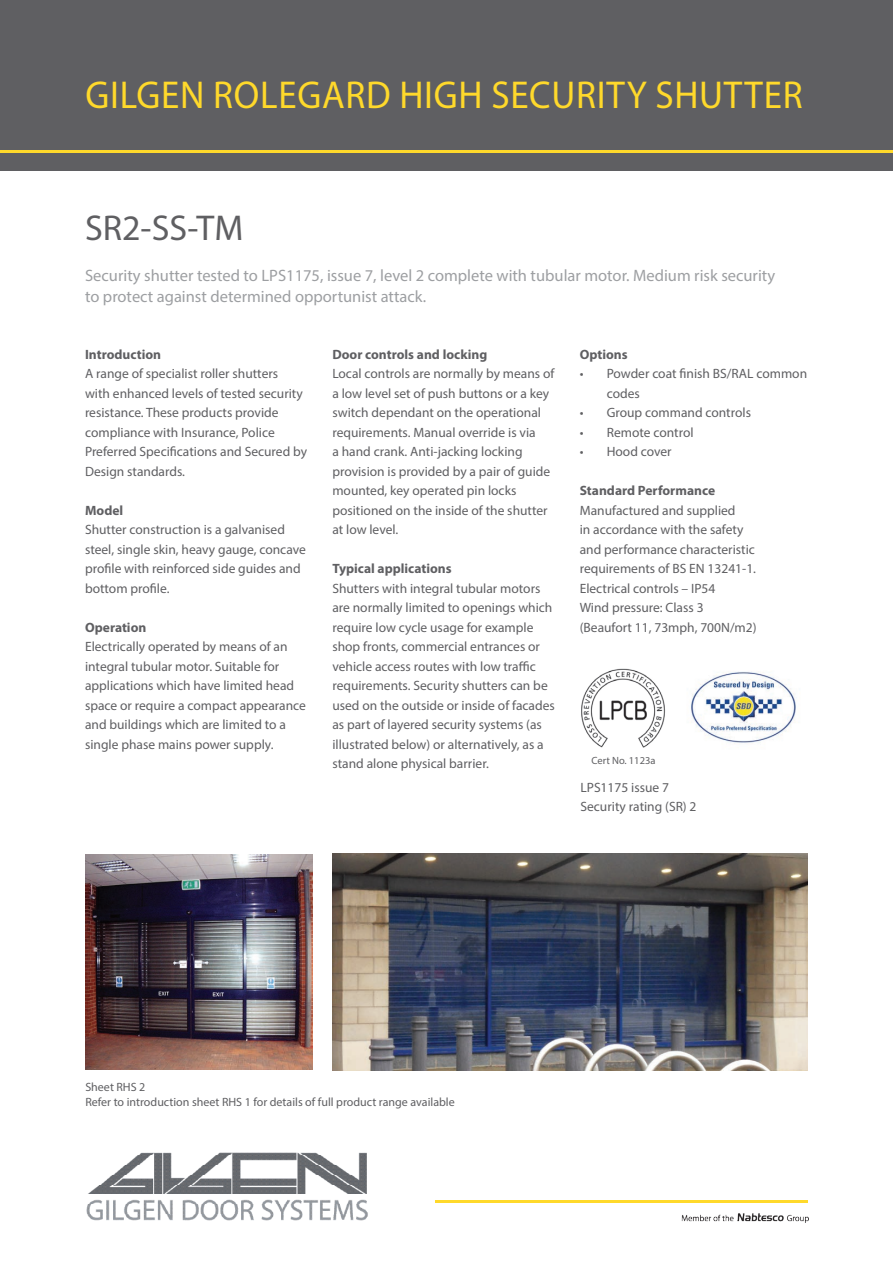
<style>
.page{position:relative;width:893px;height:1263px;background:#fff}
.page>*{position:absolute;margin:0;border:0;box-sizing:border-box;transform-origin:0 0}
.t1{font:39px "Myriad Pro";letter-spacing:.02em;color:#ffd92b;scale:.95 1}
.t2{font:36px "Myriad Pro";color:#5f5f62}
.t3{font:16.5px/21px "Myriad Pro";color:#9d9fa2}
.t4{font:13.5px/19.5px "Myriad Pro";color:#5f5f62}
.t5{font:700 13.5px "Myriad Pro";color:#5f5f62}
.t6{font:12px/14.4px "Myriad Pro";color:#5f5f62}
.t7{font:10.5px "Myriad Pro";color:#5f5f62}
</style>
<div class="page">
<img style="left:86px;top:1152px;width:282px;height:69px">
<hr style="left:436px;top:1200px;width:372px;height:3px;background:#ffd92b">
<div style="left:0;top:0;width:893px;height:170px;background:#5f5f62"></div>
<hr style="left:0;top:150px;width:893px;height:3px;background:#ffd92b">
<img style="left:85px;top:855px;width:228px;height:214px">
<img style="left:332px;top:854px;width:476px;height:216px">
<img style="left:581px;top:668px;width:84px;height:80px">
<img style="left:690px;top:671px;width:107px;height:73px">
<img style="left:681px;top:1213px;width:127px;height:10px">
<h1 class="t1" style="left:85px;top:71px;width:748px">Gilgen Rolegard high security shutter</h1>
<h2 class="t2" style="left:85px;top:205px;width:160px">SR2-SS-TM</h2>
<p class="t3" style="left:85px;top:265px;width:692px">Security shutter tested to LPS1175, issue 7, level 2 complete with tubular motor. Medium risk security to protect against determined opportunist attack.</p>
<p class="t5" style="left:85px;top:345px;width:78px">Introduction</p>
<p class="t4" style="left:85px;top:364px;width:224px">A range of specialist roller shutters<br>with enhanced levels of tested security resistance. These products provide compliance with I nsurance, Police Preferred Specifications and Secured by Design standards.</p>
<p class="t5" style="left:85px;top:501px;width:40px">Model</p>
<p class="t4" style="left:85px;top:520px;width:222px">Shutter construction is a galvanised steel, single skin, heavy gauge, concave profile with reinforced side guides and bottom profile.</p>
<p class="t5" style="left:85px;top:618px;width:63px">Operation</p>
<p class="t4" style="left:85px;top:637px;width:222px">Electrically operated by means of an integral tubular motor. Suitable for applications which have limited head space or require a compact appearance and buildings which are limited to a single phase mains power supply.</p>
<p class="t5" style="left:332px;top:345px;width:156px">Door controls and locking</p>
<p class="t4" style="left:332px;top:364px;width:224px">Local controls are normally by means of a low level set of push buttons or a key switch dependant on the operational requirements. Manual override is via<br>a hand crank. Anti-jacking locking provision is provided by a pair of guide mounted, key operated pin locks positioned on the inside of the shutter at low level.</p>
<p class="t5" style="left:332px;top:560px;width:121px">Typical applications</p>
<p class="t4" style="left:332px;top:578px;width:224px">Shutters with integral tubular motors are normally limited to openings which require low cycle usage for example shop fronts, commercial entrances or vehicle access routes with low traffic requirements. Security shutters can be used on the outside or inside of facades as part of layered security systems (as illustrated below) or alternatively, as a stand alone physical barrier.</p>
<p class="t5" style="left:580px;top:345px;width:50px">Options</p>
<p class="t4" style="left:607px;top:364px;width:202px;text-indent:-27px">• Powder coat finish BS/RAL common codes</p>
<p class="t4" style="left:580px;top:403px;width:173px">• Group command controls</p>
<p class="t4" style="left:580px;top:422px;width:115px">• Remote control</p>
<p class="t4" style="left:580px;top:442px;width:93px">• Hood cover</p>
<p class="t5" style="left:580px;top:482px;width:137px">Standard Performance</p>
<p class="t4" style="left:580px;top:500px;width:178px">Manufactured and supplied<br>in accordance with the safety and performance characteristic requirements of BS EN 13241-1.<br>Electrical controls – IP54<br>Wind pressure: Class 3 (Beaufort 11, 73mph, 700N/m2)</p>
<p class="t7" style="left:591px;top:754px;width:66px">Cert No. 1123a</p>
<p class="t4" style="left:580px;top:777px;width:118px">LPS1175 issue 7<br>Security rating (SR) 2</p>
<p class="t6" style="left:85px;top:1080px;width:371px">Sheet RHS 2<br>Refer to introduction sheet RHS 1 for details of full product range available</p>
</div>
